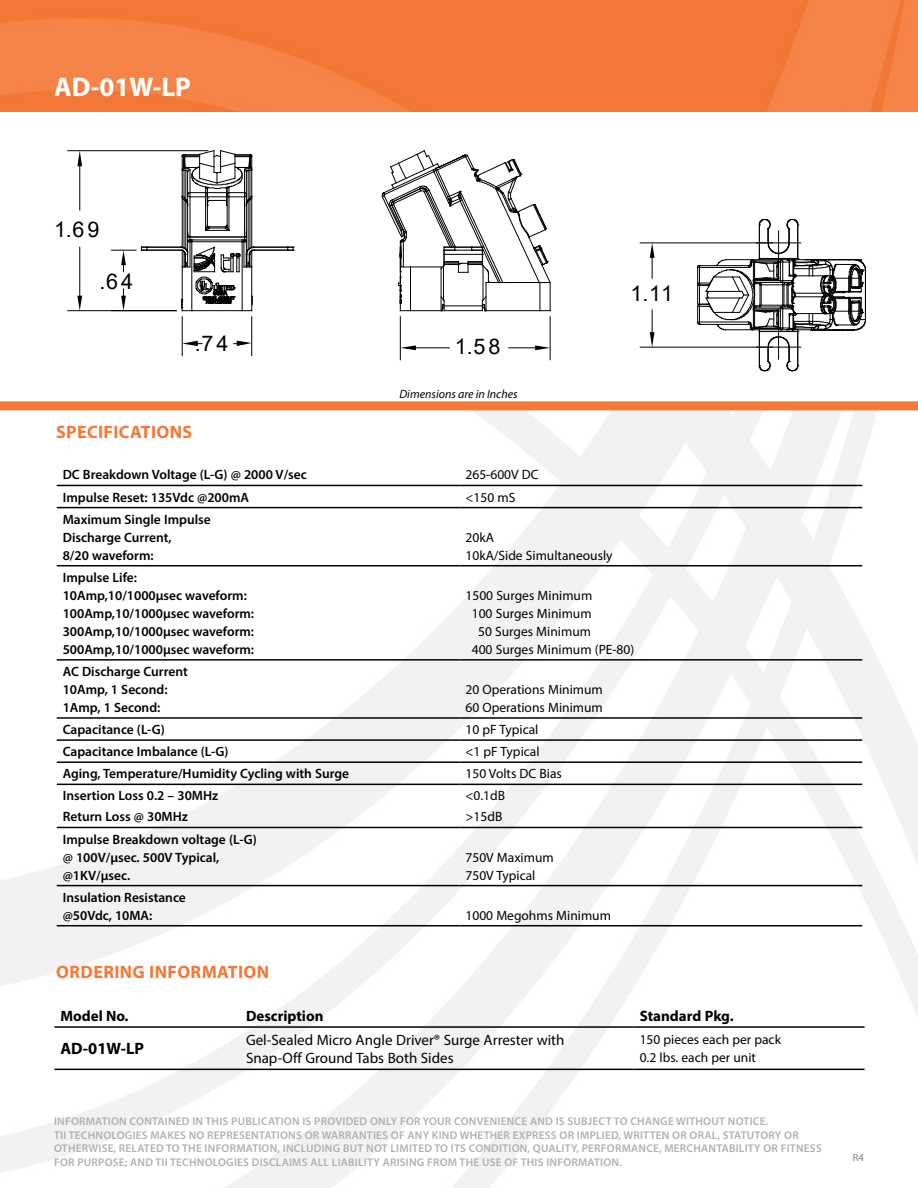
<style>
.page{position:relative;width:918px;height:1188px;background:#fff}
.page>*{position:absolute;margin:0;border:0;box-sizing:border-box;transform-origin:0 0}
.t1{font:700 27px "Myriad Pro";color:#fff}
.t2{font:21.6px "Arial";letter-spacing:.14em;color:#000}
.t3{font:700 18px "Myriad Pro";letter-spacing:.02em;color:#f47836}
.t4{font:700 16.5px "Myriad Pro";color:#000}
.t5{font:15px/18px "Myriad Pro";color:#000}
.t6{font:700 15px "Myriad Pro";color:#000}
.t7{font:600 13.5px/18px "Myriad Pro";color:#000}
.t8{font:13.5px/18px "Myriad Pro";color:#000}
.t9{font:italic 12px "Myriad Pro";color:#000}
.t10{font:600 11.25px/13.5px "Myriad Pro";letter-spacing:.02em;color:#aeb0b3}
.t11{font:10.5px "Myriad Pro";color:#7e8083}
</style>
<div class="page">
<img style="left:0;top:0;width:918px;height:112px">
<hr style="left:54px;top:1026px;width:186px;height:2px;background:#000">
<hr style="left:240px;top:1026px;width:394px;height:2px;background:#000">
<hr style="left:634px;top:1026px;width:231px;height:2px;background:#000">
<hr style="left:54px;top:1069px;width:186px;height:1px;background:#000">
<hr style="left:240px;top:1069px;width:394px;height:1px;background:#000">
<hr style="left:634px;top:1069px;width:231px;height:1px;background:#000">
<div style="left:0;top:401px;width:918px;height:9px;background:#f47836"></div>
<hr style="left:57px;top:485px;width:402px;height:1px;background:#000">
<hr style="left:459px;top:485px;width:403px;height:1px;background:#000">
<hr style="left:57px;top:507px;width:402px;height:1px;background:#000">
<hr style="left:459px;top:507px;width:403px;height:1px;background:#000">
<hr style="left:57px;top:565px;width:402px;height:1px;background:#000">
<hr style="left:459px;top:565px;width:403px;height:1px;background:#000">
<hr style="left:57px;top:659px;width:402px;height:2px;background:#000">
<hr style="left:459px;top:659px;width:403px;height:2px;background:#000">
<hr style="left:57px;top:717px;width:402px;height:2px;background:#000">
<hr style="left:459px;top:717px;width:403px;height:2px;background:#000">
<hr style="left:57px;top:739px;width:402px;height:2px;background:#000">
<hr style="left:459px;top:739px;width:403px;height:2px;background:#000">
<hr style="left:57px;top:761px;width:402px;height:2px;background:#000">
<hr style="left:459px;top:761px;width:403px;height:2px;background:#000">
<hr style="left:57px;top:784px;width:402px;height:1px;background:#000">
<hr style="left:459px;top:784px;width:403px;height:1px;background:#000">
<hr style="left:57px;top:827px;width:402px;height:1px;background:#000">
<hr style="left:459px;top:827px;width:403px;height:1px;background:#000">
<hr style="left:57px;top:885px;width:402px;height:1px;background:#000">
<hr style="left:459px;top:885px;width:403px;height:1px;background:#000">
<hr style="left:57px;top:925px;width:402px;height:1px;background:#000">
<hr style="left:459px;top:925px;width:403px;height:1px;background:#000">
<svg style="left:382px;top:150px;width:169px;height:161px"></svg>
<hr style="left:190px;top:197px;width:1px;height:40px;background:#010101">
<hr style="left:187px;top:196px;width:1px;height:36px;background:#010101">
<hr style="left:246px;top:196px;width:1px;height:36px;background:#010101">
<hr style="left:244px;top:197px;width:1px;height:40px;background:#010101">
<hr style="left:227px;top:196px;width:1px;height:30px;background:#010101">
<hr style="left:229px;top:197px;width:1px;height:33px;background:#010101">
<hr style="left:207px;top:196px;width:1px;height:30px;background:#010101">
<hr style="left:205px;top:197px;width:1px;height:33px;background:#010101">
<hr style="left:186px;top:202px;width:1px;height:47px;background:#010101">
<hr style="left:248px;top:202px;width:1px;height:48px;background:#010101">
<hr style="left:184px;top:200px;width:1px;height:48px;background:#010101">
<hr style="left:182px;top:196px;width:1px;height:51px;background:#010101">
<hr style="left:250px;top:200px;width:1px;height:48px;background:#010101">
<hr style="left:251px;top:196px;width:1px;height:51px;background:#010101">
<hr style="left:147px;top:247px;width:34px;height:1px;background:#010101">
<hr style="left:147px;top:250px;width:34px;height:1px;background:#010101">
<hr style="left:254px;top:250px;width:34px;height:1px;background:#010101">
<hr style="left:254px;top:247px;width:34px;height:1px;background:#010101">
<svg style="left:287px;top:247px;width:7px;height:4px"></svg>
<svg style="left:181px;top:150px;width:72px;height:56px"></svg>
<svg style="left:180px;top:224px;width:75px;height:87px"></svg>
<hr style="left:68px;top:150px;width:140px;height:1px;background:#010101">
<hr style="left:68px;top:310px;width:108px;height:1px;background:#010101">
<hr style="left:79px;top:166px;width:1px;height:44px;background:#010101">
<hr style="left:79px;top:247px;width:1px;height:49px;background:#010101">
<svg style="left:77px;top:151px;width:5px;height:15px"></svg>
<svg style="left:77px;top:296px;width:5px;height:15px"></svg>
<svg style="left:112px;top:247px;width:36px;height:25px"></svg>
<svg style="left:121px;top:289px;width:5px;height:21px"></svg>
<hr style="left:182px;top:317px;width:1px;height:39px;background:#010101">
<hr style="left:251px;top:317px;width:1px;height:39px;background:#010101">
<hr style="left:550px;top:317px;width:1px;height:43px;background:#010101">
<hr style="left:400px;top:317px;width:1px;height:43px;background:#010101">
<hr style="left:416px;top:348px;width:33px;height:1px;background:#010101">
<svg style="left:509px;top:345px;width:41px;height:5px"></svg>
<svg style="left:400px;top:345px;width:16px;height:5px"></svg>
<svg style="left:182px;top:341px;width:20px;height:5px"></svg>
<svg style="left:234px;top:341px;width:18px;height:5px"></svg>
<hr style="left:865px;top:270px;width:1px;height:50px;background:#010101">
<svg style="left:697px;top:220px;width:168px;height:152px"></svg>
<hr style="left:640px;top:243px;width:133px;height:1px;background:#010101">
<hr style="left:640px;top:347px;width:133px;height:1px;background:#010101">
<svg style="left:650px;top:243px;width:5px;height:35px"></svg>
<svg style="left:650px;top:310px;width:5px;height:37px"></svg>
<hr style="left:756px;top:243px;width:45px;height:1px;background:#010101">
<hr style="left:778px;top:231px;width:1px;height:34px;background:#010101">
<hr style="left:756px;top:347px;width:45px;height:1px;background:#010101">
<hr style="left:778px;top:325px;width:1px;height:34px;background:#010101">
<h1 class="t1" style="left:54px;top:69px;width:138px">AD-01W-LP</h1>
<h2 class="t2" style="left:54px;top:215px;width:47px">1.69</h2>
<h2 class="t2" style="left:100px;top:267px;width:35px">.64</h2>
<h2 class="t2" style="left:195px;top:328px;width:35px">.74</h2>
<h2 class="t2" style="left:455px;top:331px;width:47px">1.58</h2>
<p class="t9" style="left:399px;top:387px;width:120px">Dimensions are in Inches</p>
<h3 class="t3" style="left:56px;top:420px;width:138px">SPECIFICATIONS</h3>
<p class="t7" style="left:63px;top:466px;width:246px">DC Breakdown Voltage (L-G) @ 2000 V/sec</p>
<p class="t8" style="left:465px;top:466px;width:75px">265-600V DC</p>
<p class="t7" style="left:63px;top:488px;width:188px">Impulse Reset: 135Vdc @200mA</p>
<p class="t8" style="left:465px;top:488px;width:51px">&lt;150 mS</p>
<p class="t7" style="left:63px;top:510px;width:150px">Maximum Single Impulse<br>Discharge Current,<br>8/20 waveform:</p>
<p class="t8" style="left:465px;top:528px;width:149px">20kA<br>10kA/Side Simultaneously</p>
<h2 class="t2" style="left:631px;top:279px;width:44px">1.11</h2>
<p class="t7" style="left:63px;top:568px;width:193px">Impulse Life:<br>10Amp,10/1000µsec waveform:<br>100Amp,10/1000µsec waveform:<br>300Amp,10/1000µsec waveform:<br>500Amp,10/1000µsec waveform:</p>
<p class="t7" style="left:63px;top:662px;width:127px">AC Discharge Current<br>10Amp, 1 Second:<br>1Amp, 1 Second:</p>
<p class="t8" style="left:465px;top:586px;width:128px">1500 Surges Minimum</p>
<p class="t8" style="left:472px;top:604px;width:121px">100 Surges Minimum</p>
<p class="t8" style="left:478px;top:622px;width:114px">50 Surges Minimum</p>
<p class="t8" style="left:472px;top:640px;width:164px">400 Surges Minimum (PE-80)</p>
<h2 class="t2" style="left:510px;top:612px;width:35px">.74</h2>
<p class="t8" style="left:465px;top:680px;width:139px">20 Operations Minimum<br>60 Operations Minimum</p>
<p class="t7" style="left:63px;top:720px;width:104px">Capacitance (L-G)</p>
<p class="t8" style="left:465px;top:720px;width:74px">10 pF Typical</p>
<p class="t7" style="left:63px;top:742px;width:167px">Capacitance Imbalance (L-G)</p>
<p class="t8" style="left:465px;top:742px;width:76px">&lt;1 pF Typical</p>
<p class="t7" style="left:63px;top:764px;width:288px">Aging, Temperature/Humidity Cycling with Surge</p>
<p class="t8" style="left:465px;top:765px;width:98px">150 Volts DC Bias</p>
<p class="t7" style="left:63px;top:785px;width:157px;line-height:21px">Insertion Loss 0.2 – 30MHz<br>Return Loss @ 30MHz</p>
<p class="t8" style="left:465px;top:785px;width:41px;line-height:21px">&lt;0.1dB &gt;15dB</p>
<p class="t7" style="left:63px;top:830px;width:196px">Impulse Breakdown voltage (L-G) @ 100V/µsec. 500V Typical, @1KV/µsec.</p>
<p class="t8" style="left:465px;top:848px;width:90px">750V Maximum<br>750V Typical</p>
<p class="t7" style="left:63px;top:888px;width:125px">Insulation Resistance @50Vdc, 10MA:</p>
<p class="t8" style="left:465px;top:906px;width:147px">1000 Megohms Minimum</p>
<h3 class="t3" style="left:56px;top:960px;width:215px">ORDERING INFORMATION</h3>
<p class="t6" style="left:60px;top:1006px;width:70px">Model No.</p>
<p class="t6" style="left:246px;top:1006px;width:79px">Description</p>
<p class="t6" style="left:640px;top:1006px;width:96px">Standard Pkg.</p>
<p class="t4" style="left:60px;top:1038px;width:85px">AD-01W-LP</p>
<p class="t5" style="left:246px;top:1031px;width:320px">Gel-Sealed Micro Angle Driver® Surge Arrester with<br>Snap-Off Ground Tabs Both Sides</p>
<p class="t8" style="left:640px;top:1031px;width:143px">150 pieces each per pack<br>0.2 lbs. each per unit</p>
<p class="t10" style="left:54px;top:1114px;width:769px">INFORMATION CONTAINED IN THIS PUBLICATION IS PROVIDED ONLY FOR YOUR CONVENIENCE AND IS SUBJECT TO CHANGE WITHOUT NOTICE.<br>TII TECHNOLOGIES MAKES NO REPRESENTATIONS OR WARRANTIES OF ANY KIND WHETHER EXPRESS OR IMPLIED, WRITTEN OR ORAL, STATUTORY OR OTHERWISE, RELATED TO THE INFORMATION, INCLUDING BUT NOT LIMITED TO ITS CONDITION, QUALITY, PERFORMANCE, MERCHANTABILITY OR FITNESS FOR PURPOSE; AND TII TECHNOLOGIES DISCLAIMS ALL LIABILITY ARISING FROM THE USE OF THIS INFORMATION.</p>
<p class="t11" style="left:853px;top:1151px;width:13px">R4</p>
</div>
